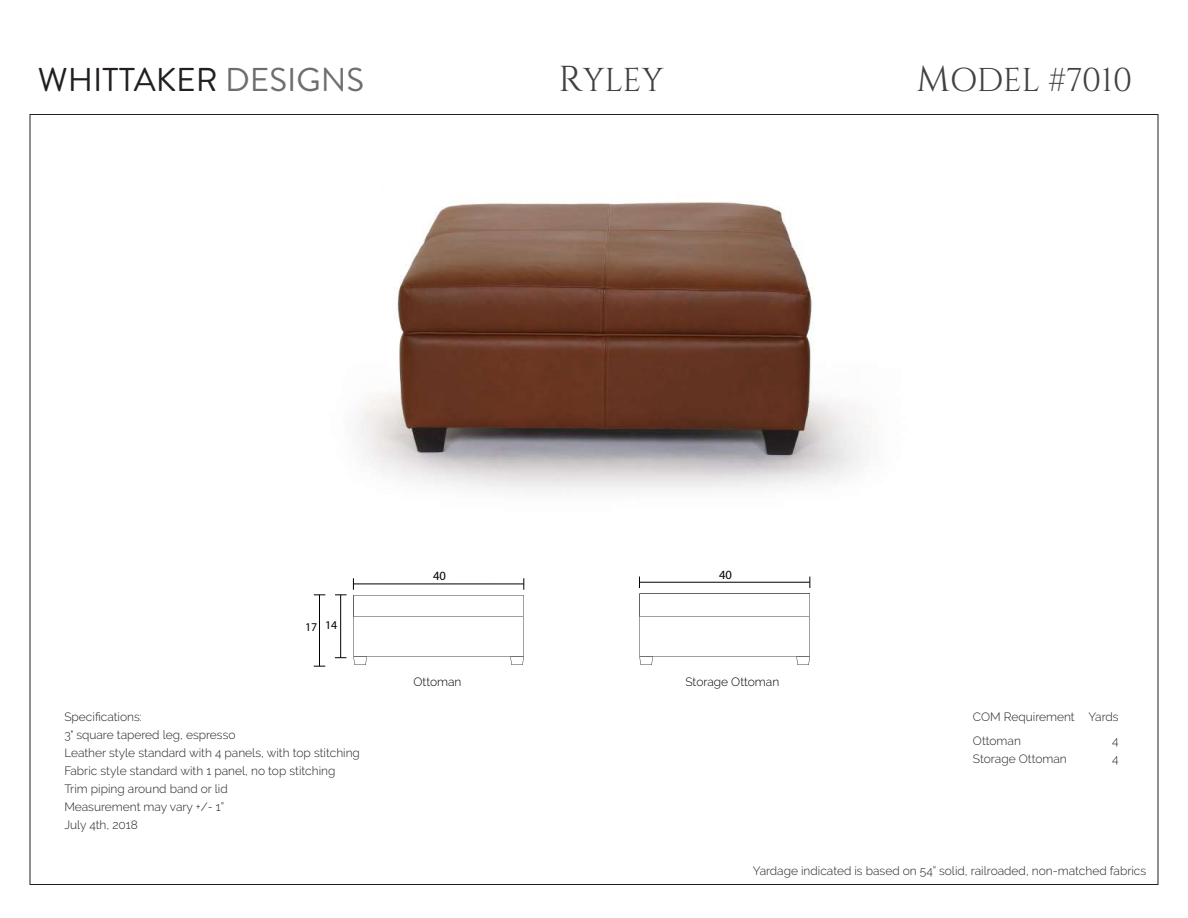
<style>
.page{position:relative;width:1188px;height:918px;background:#fff}
.page>*{position:absolute;margin:0;border:0;box-sizing:border-box;transform-origin:0 0}
.t1{font:33px "Brandon Grotesque";color:#231f20}
.t2{font:33px "Cinzel";letter-spacing:-.01em;color:#414042}
.t3{font:12.6px "Myriad Pro";color:#000}
.t4{font:300 12px/18px "Raleway";color:#231f20}
.t5{font:300 12px "Raleway";color:#000}
.t6{font:11.85px "Myriad Pro";color:#000}
.s1{color:#6d6e71}
.s2{font-size:36px}
</style>
<div class="page">
<img style="left:357px;top:202px;width:515px;height:289px">
<hr style="left:340px;top:595px;width:1px;height:63px;background:#000">
<svg style="left:335px;top:595px;width:12px;height:1px"></svg>
<svg style="left:353px;top:578px;width:172px;height:87px"></svg>
<hr style="left:319px;top:595px;width:1px;height:71px;background:#000">
<svg style="left:639px;top:577px;width:172px;height:88px"></svg>
<h1 class="t1" style="left:38px;top:57px;width:328px">WHITTAKER <span class="s1">DESIGNS</span></h1>
<h1 class="t2" style="left:558px;top:61px;width:107px"><span class="s2">R</span>YLEY</h1>
<h1 class="t2" style="left:916px;top:61px;width:218px"><span class="s2">M</span>ODEL #7010</h1>
<p class="t6" style="left:305px;top:620px;width:14px">17</p>
<p class="t6" style="left:325px;top:617px;width:14px">14</p>
<p class="t3" style="left:433px;top:568px;width:14px">40</p>
<p class="t5" style="left:413px;top:675px;width:49px">Ottoman</p>
<p class="t3" style="left:719px;top:567px;width:14px">40</p>
<p class="t5" style="left:685px;top:675px;width:95px">Storage Ottoman</p>
<p class="t4" style="left:64px;top:707px;width:297px">Specifications:<br>3" square tapered leg, espresso<br>Leather style standard with 4 panels, with top stitching<br>Fabric style standard with 1 panel, no top stitching<br>Trim piping around band or lid<br>Measurement may vary +/- 1”<br>July 4th, 2018</p>
<p class="t4" style="left:973px;top:704px;width:147px;line-height:24px">COM Requirement Yards<br>Ottoman</p>
<p class="t4" style="left:1112px;top:731px;width:8px">4</p>
<p class="t4" style="left:973px;top:749px;width:95px">Storage Ottoman</p>
<p class="t4" style="left:1112px;top:749px;width:8px">4</p>
<p class="t4" style="left:753px;top:862px;width:395px">Yardage indicated is based on 54” solid, railroaded, non-matched fabrics</p>
</div>
